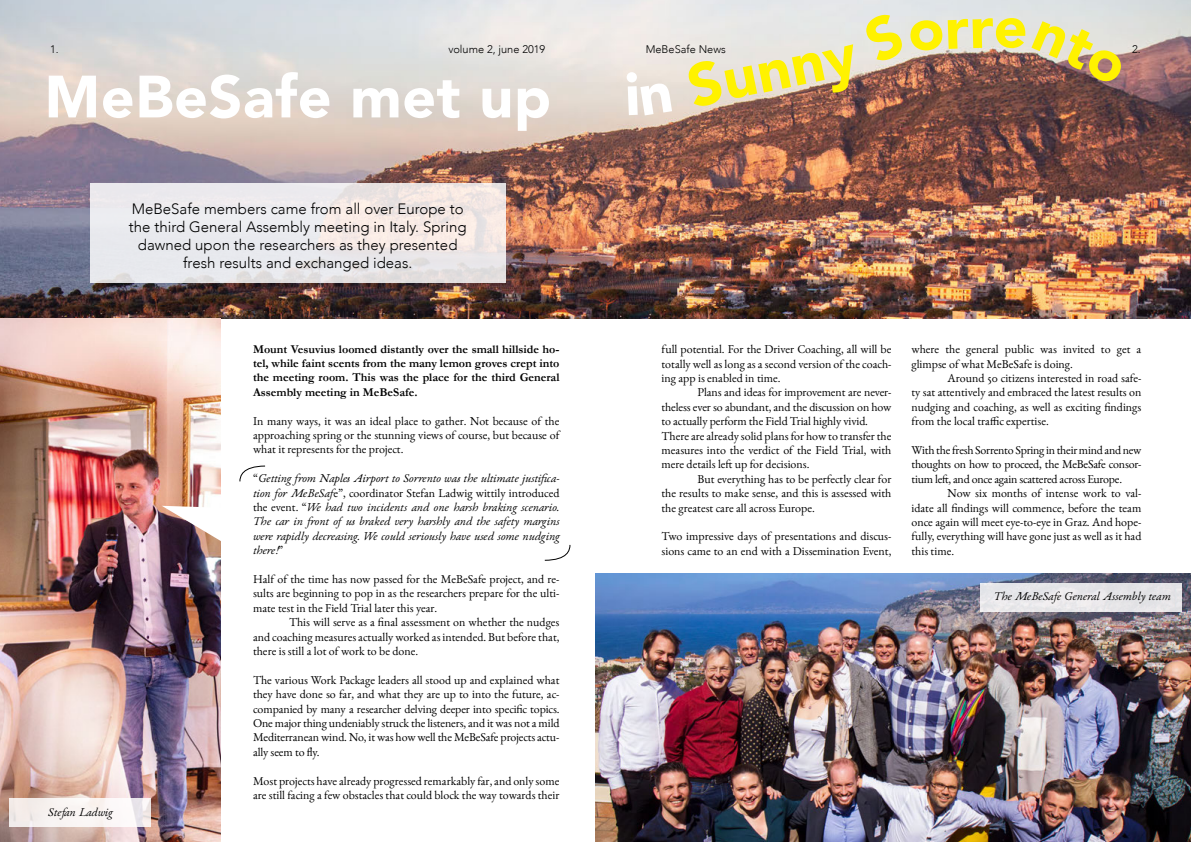
<style>
.page{position:relative;width:1191px;height:842px;background:#fff}
.page>*{position:absolute;margin:0;border:0;box-sizing:border-box;transform-origin:0 0}
.t1{font:900 59px "Avenir";letter-spacing:.01em;color:#fff}
.t2{font:900 59px "Avenir";color:#fff200}
.t3{font:300 15px/18px "Avenir";color:#000;text-align:center}
.t4{font:12px/14.4px "EB Garamond 12";color:#000;text-align:justify}
.t5{font:italic 12px/14.4px "EB Garamond 12";color:#000;text-align:justify}
.t6{font:700 12px/14.4px "Garamond";color:#000;text-align:justify}
.t7{font:300 11px "Avenir";color:#000}
.s1{font-style:normal}
</style>
<div class="page">
<img style="left:0;top:0;width:1191px;height:318px">
<img style="left:0;top:318px;width:221px;height:524px">
<svg style="left:90px;top:184px;width:416px;height:99px;background:#ebe8e9"></svg>
<img style="left:595px;top:574px;width:596px;height:268px">
<div style="left:980px;top:583px;width:201px;height:28px;background:#e6e5e8"></div>
<svg style="left:10px;top:798px;width:141px;height:29px;fill:#f9f4f2"></svg>
<svg style="left:162px;top:506px;width:59px;height:37px"></svg>
<svg style="left:239px;top:465px;width:27px;height:17px"></svg>
<svg style="left:544px;top:544px;width:26px;height:17px"></svg>
<svg style="left:626px;top:72px;width:46px;height:43px;background:#e7dcd3"></svg>
<svg style="left:684px;top:12px;width:309px;height:96px;background:#cbbbb4"></svg>
<img style="left:1031px;top:21px;width:95px;height:65px">
<h1 class="t2" style="left:993px;top:-24px;width:35px">e</h1>
<p class="t7" style="left:50px;top:42px;width:10px">1.</p>
<p class="t7" style="left:448px;top:42px;width:98px">volume 2, june 2019</p>
<p class="t7" style="left:645px;top:42px;width:82px">MeBeSafe News</p>
<p class="t7" style="left:1132px;top:42px;width:10px">2.</p>
<h1 class="t1" style="left:44px;top:46px;width:508px">MeBeSafe met up</h1>
<p class="t3" style="left:129px;top:200px;width:339px">MeBeSafe members came from all over Europe to the third General Assembly meeting in Italy. Spring dawned upon the researchers as they presented fresh results and exchanged ideas.</p>
<p class="t5" style="left:48px;top:805px;width:66px">Stefan Ladwig</p>
<p class="t6" style="left:253px;top:342px;width:308px">Mount Vesuvius loomed distantly over the small hillside ho&shy;tel, while faint scents from the many lemon groves crept into the meeting room. This was the place for the third General Assembly meeting in MeBeSafe.</p>
<p class="t4" style="left:253px;top:413px;width:308px">In many ways, it was an ideal place to gather. Not because of the approaching spring or the stunning views of course, but because of what it represents for the project.</p>
<p class="t5" style="left:253px;top:471px;width:308px"><span class="s1">“</span>Getting from Naples Airport to Sorrento was the ultimate justifica&shy;tion for MeBeSaf<span class="s1">e”, coordinator Stefan Ladwig wittily introduced the event. “</span>We had two incidents and one harsh braking scenario.<br>The car in front of us braked very harshly and the safety margins were rapidly decreasing. We could seriously have used some nudging there!<span class="s1">”</span></p>
<p class="t4" style="left:253px;top:572px;width:308px">Half of the time has now passed for the MeBeSafe project, and re&shy;sults are beginning to pop in as the researchers prepare for the ulti&shy;mate test in the Field Trial later this year.</p>
<p class="t4" style="left:253px;top:615px;width:308px;text-indent:36px">This will serve as a final assessment on whether the nudges and coaching measures actually worked as intended. But before that, there is still a lot of work to be done.</p>
<p class="t4" style="left:253px;top:673px;width:308px">The various Work Package leaders all stood up and explained what they have done so far, and what they are up to into the future, ac&shy;companied by many a researcher delving deeper into specific topics.<br>One major thing undeniably struck the listeners, and it was not a mild Mediterranean wind. No, it was how well the MeBeSafe projects actu&shy;ally seem to fly.</p>
<p class="t4" style="left:253px;top:773px;width:308px">Most projects have already progressed remarkably far, and only some are still facing a few obstacles that could block the way towards their</p>
<p class="t4" style="left:661px;top:342px;width:231px">full potential. For the Driver Coaching, all will be totally well as long as a second version of the coach&shy;ing app is enabled in time.</p>
<p class="t4" style="left:661px;top:385px;width:231px;text-align:left;text-indent:36px">Plans and ideas for improvement are never&shy;theless ever so abundant, and the discussion on how to actually perform the Field Trial highly vivid.<br>There are already solid plans for how to transfer the measures into the verdict of the Field Trial, with mere details left up for decisions.</p>
<p class="t4" style="left:661px;top:472px;width:231px;text-indent:36px">But everything has to be perfectly clear for the results to make sense, and this is assessed with the greatest care all across Europe.</p>
<p class="t4" style="left:661px;top:529px;width:231px">Two impressive days of presentations and discus&shy;sions came to an end with a Dissemination Event,</p>
<p class="t4" style="left:911px;top:342px;width:231px">where the general public was invited to get a glimpse of what MeBeSafe is doing.</p>
<p class="t4" style="left:911px;top:371px;width:231px;text-indent:36px">Around 50 citizens interested in road safe&shy;ty sat attentively and embraced the latest results on nudging and coaching, as well as exciting findings from the local traffic expertise.</p>
<p class="t4" style="left:911px;top:443px;width:231px">With the fresh Sorrento Spring in their mind and new thoughts on how to proceed, the MeBeSafe consor&shy;tium left, and once again scattered across Europe.</p>
<p class="t4" style="left:911px;top:486px;width:231px;text-indent:36px">Now six months of intense work to val&shy;idate all findings will commence, before the team once again will meet eye-to-eye in Graz. And hope&shy;fully, everything will have gone just as well as it had this time.</p>
<p class="t5" style="left:994px;top:589px;width:178px">The MeBeSafe General Assembly team</p>
</div>
